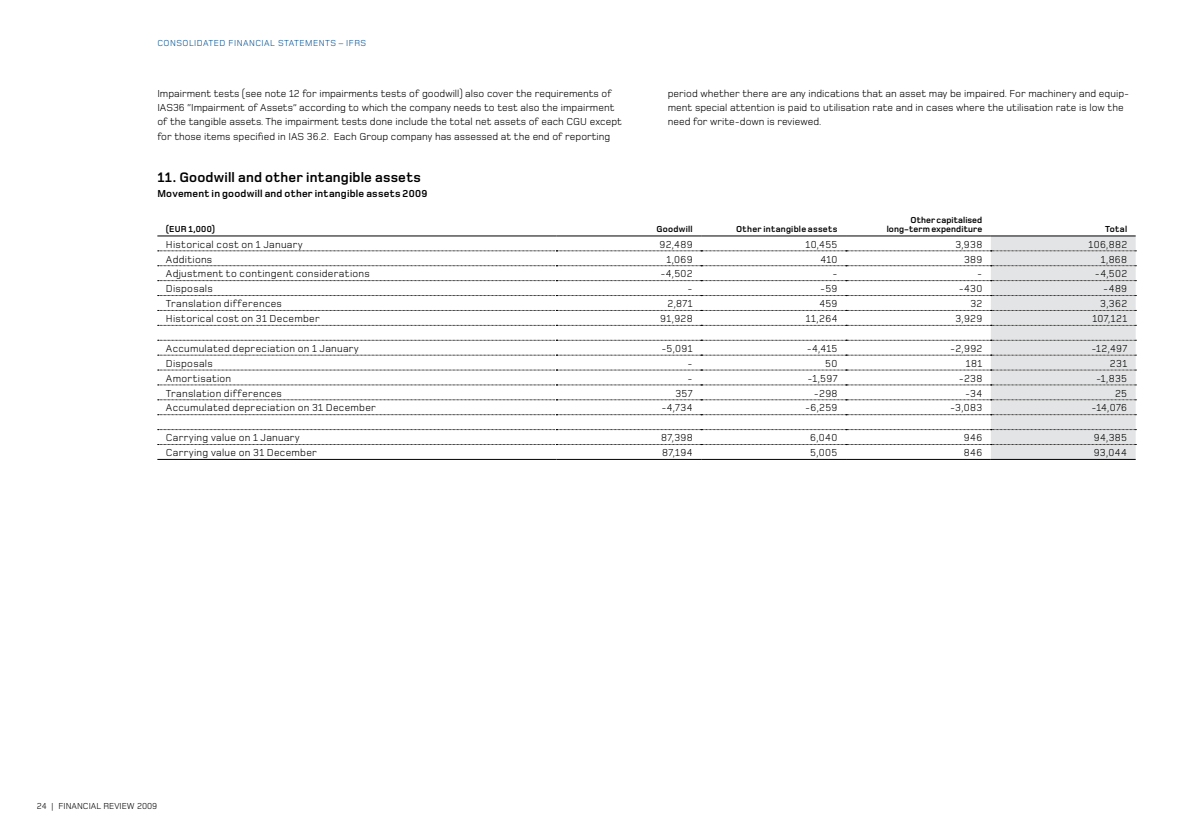
<style>
.page{position:relative;width:1191px;height:830px;background:#fff}
.page>*{position:absolute;margin:0;border:0;box-sizing:border-box;transform-origin:0 0}
.t1{font:700 14.25px "Foundry Monoline";letter-spacing:.01em;color:#000}
.t2{font:10.5px/14.2px "Foundry Monoline";color:#000}
.t3{font:10.5px "Foundry Monoline";letter-spacing:.025em;color:#000}
.t4{font:700 10.5px "Foundry Monoline";letter-spacing:.02em;color:#000}
.t5{font:10.5px "Foundry Monoline";letter-spacing:.03em;color:#000}
.t6{font:700 9px/9px "Foundry Monoline";letter-spacing:.025em;color:#000;text-align:right}
.t7{font:9px "Foundry Monoline";letter-spacing:.05em;color:#005091}
.t8{font:9px "Foundry Monoline";color:#000}
</style>
<div class="page">
<hr style="left:157px;top:235px;width:399px;height:1px;background:#000">
<hr style="left:556px;top:235px;width:145px;height:1px;background:#000">
<hr style="left:701px;top:235px;width:145px;height:1px;background:#000">
<hr style="left:846px;top:235px;width:144px;height:1px;background:#000">
<hr style="left:990px;top:235px;width:145px;height:1px;background:#000">
<svg style="left:158px;top:236px;width:978px;height:223px"></svg>
<hr style="left:157px;top:459px;width:399px;height:1px;background:#000">
<hr style="left:556px;top:459px;width:145px;height:1px;background:#000">
<hr style="left:701px;top:459px;width:145px;height:1px;background:#000">
<hr style="left:846px;top:459px;width:144px;height:1px;background:#000">
<hr style="left:990px;top:459px;width:145px;height:1px;background:#000">
<p class="t7" style="left:157px;top:38px;width:78px">Consoli dated financial</p>
<p class="t7" style="left:278px;top:38px;width:29px">statemen</p>
<p class="t7" style="left:325px;top:38px;width:43px">ts – IFRS</p>
<p class="t2" style="left:157px;top:86px;width:466px">Impairment tests (see note 12 for impairments tests of goodwill) also cover the requirements of IAS36 “Impairment of Assets” according to which the company needs to test also the impairment of the tangible assets. The impairment tests done include the total net assets of each CGU except for those items specified in IAS 36.2. Each Group company has assessed at the end of reporting</p>
<p class="t2" style="left:668px;top:86px;width:463px">period whether there are any indications that an asset may be impaired. For machinery and equip&shy;ment special attention is paid to utilisation rate and in cases where the utilisation rate is low the need for write-down is reviewed.</p>
<h1 class="t1" style="left:157px;top:169px;width:265px">11. Goodwill and other intangible assets</h1>
<p class="t4" style="left:157px;top:187px;width:271px">Movement in goodwill and other intangible assets 2009</p>
<p class="t6" style="left:166px;top:224px;width:51px">(EUR 1,000)</p>
<p class="t6" style="left:656px;top:224px;width:38px">Goodwill</p>
<p class="t6" style="left:736px;top:224px;width:103px">Other intangible assets</p>
<p class="t6" style="left:886px;top:215px;width:97px">Other capitalised long-term expenditure</p>
<p class="t6" style="left:1105px;top:224px;width:23px">Total</p>
<p class="t3" style="left:166px;top:238px;width:138px">H istorical cost on 1 January</p>
<p class="t2" style="left:659px;top:237px;width:35px">92,489</p>
<p class="t2" style="left:805px;top:237px;width:33px">10,455</p>
<p class="t2" style="left:955px;top:237px;width:29px">3,938</p>
<p class="t2" style="left:1088px;top:237px;width:40px">106,882</p>
<p class="t2" style="left:166px;top:252px;width:48px">Additions</p>
<p class="t2" style="left:666px;top:252px;width:28px">1,069</p>
<p class="t2" style="left:820px;top:252px;width:19px">410</p>
<p class="t2" style="left:964px;top:252px;width:20px">389</p>
<p class="t2" style="left:1100px;top:252px;width:28px">1,868</p>
<p class="t3" style="left:166px;top:268px;width:205px">Adjustment to contingent considerations</p>
<p class="t2" style="left:660px;top:266px;width:34px">-4,502</p>
<p class="t2" style="left:832px;top:266px;width:7px">-</p>
<p class="t2" style="left:977px;top:266px;width:7px">-</p>
<p class="t2" style="left:1095px;top:266px;width:34px">-4,502</p>
<p class="t3" style="left:166px;top:283px;width:48px">Disposals</p>
<p class="t2" style="left:687px;top:281px;width:7px">-</p>
<p class="t2" style="left:820px;top:281px;width:19px">-59</p>
<p class="t2" style="left:958px;top:281px;width:25px">-430</p>
<p class="t2" style="left:1103px;top:281px;width:25px">-489</p>
<p class="t3" style="left:166px;top:298px;width:118px">Translation differences</p>
<p class="t2" style="left:667px;top:296px;width:27px">2,871</p>
<p class="t2" style="left:819px;top:296px;width:20px">459</p>
<p class="t2" style="left:970px;top:296px;width:13px">32</p>
<p class="t2" style="left:1100px;top:296px;width:28px">3,362</p>
<p class="t3" style="left:166px;top:312px;width:155px">H istorical cost on 31 December</p>
<p class="t2" style="left:660px;top:311px;width:34px">91,928</p>
<p class="t2" style="left:806px;top:311px;width:33px">11,264</p>
<p class="t2" style="left:955px;top:311px;width:28px">3,929</p>
<p class="t2" style="left:1092px;top:311px;width:36px">107,121</p>
<p class="t3" style="left:166px;top:342px;width:194px">Accumulated depreciation on 1 January</p>
<p class="t2" style="left:661px;top:341px;width:33px">-5,091</p>
<p class="t2" style="left:806px;top:341px;width:32px">-4,415</p>
<p class="t2" style="left:950px;top:341px;width:34px">-2,992</p>
<p class="t2" style="left:1091px;top:341px;width:37px">-12,497</p>
<p class="t3" style="left:166px;top:357px;width:48px">Disposals</p>
<p class="t2" style="left:687px;top:356px;width:7px">-</p>
<p class="t2" style="left:825px;top:356px;width:14px">50</p>
<p class="t2" style="left:966px;top:356px;width:18px">181</p>
<p class="t2" style="left:1110px;top:356px;width:19px">231</p>
<p class="t5" style="left:166px;top:372px;width:67px">Amortisation</p>
<p class="t2" style="left:687px;top:371px;width:7px">-</p>
<p class="t2" style="left:807px;top:371px;width:31px">-1,597</p>
<p class="t2" style="left:958px;top:371px;width:25px">-238</p>
<p class="t2" style="left:1096px;top:371px;width:32px">-1,835</p>
<p class="t3" style="left:166px;top:387px;width:118px">Translation differences</p>
<p class="t2" style="left:675px;top:385px;width:19px">357</p>
<p class="t2" style="left:814px;top:385px;width:25px">-298</p>
<p class="t2" style="left:965px;top:385px;width:19px">-34</p>
<p class="t2" style="left:1115px;top:385px;width:14px">25</p>
<p class="t3" style="left:166px;top:402px;width:211px">Accumulated depreciation on 31 December</p>
<p class="t2" style="left:661px;top:400px;width:33px">-4,734</p>
<p class="t2" style="left:805px;top:400px;width:34px">-6,259</p>
<p class="t2" style="left:950px;top:400px;width:34px">-3,083</p>
<p class="t2" style="left:1091px;top:400px;width:37px">-14,076</p>
<p class="t3" style="left:166px;top:432px;width:135px">Carrying value on 1 January</p>
<p class="t2" style="left:661px;top:430px;width:33px">87,398</p>
<p class="t2" style="left:810px;top:430px;width:29px">6,040</p>
<p class="t2" style="left:964px;top:430px;width:20px">946</p>
<p class="t2" style="left:1094px;top:430px;width:35px">94,385</p>
<p class="t3" style="left:166px;top:446px;width:152px">Carrying value on 31 December</p>
<p class="t2" style="left:662px;top:445px;width:32px">87,194</p>
<p class="t2" style="left:810px;top:445px;width:29px">5,005</p>
<p class="t2" style="left:963px;top:445px;width:20px">846</p>
<p class="t2" style="left:1093px;top:445px;width:35px">93,044</p>
<p class="t8" style="left:37px;top:800px;width:122px">24 | FINANCIAL REVIEW 2009</p>
</div>
